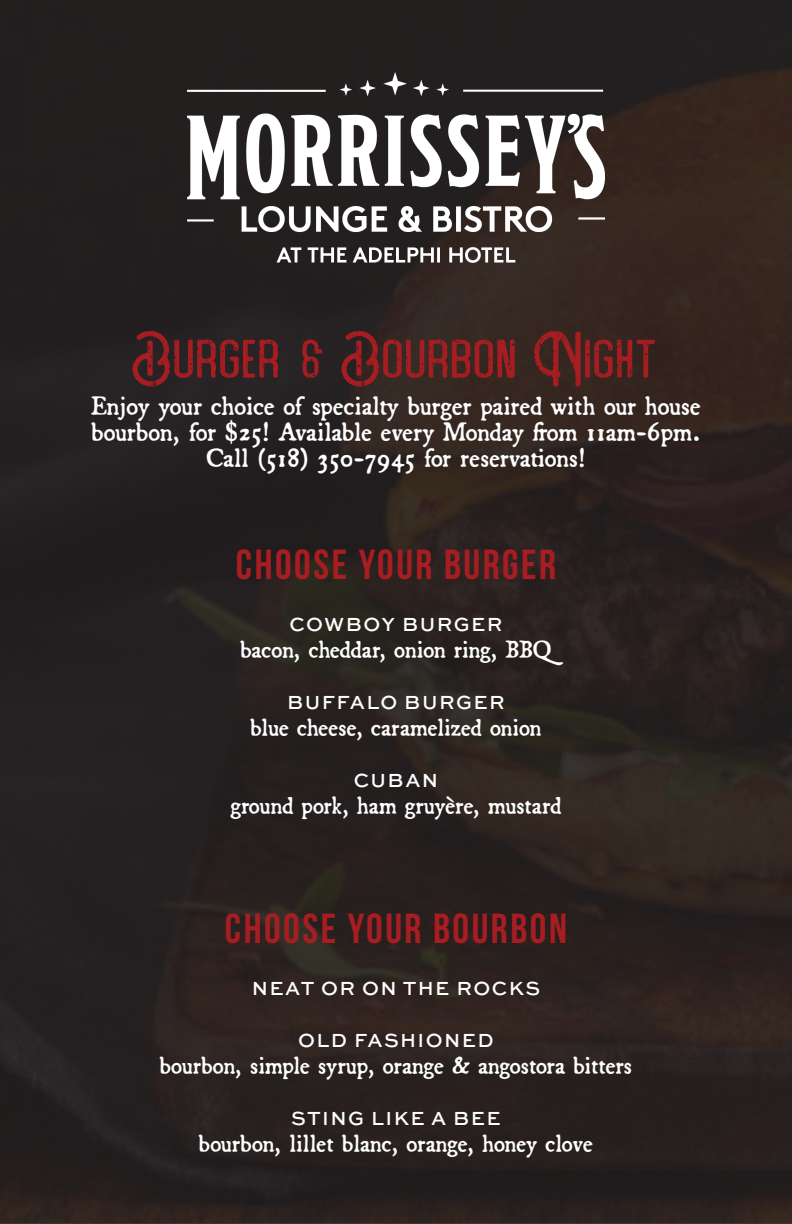
<style>
.page{position:relative;width:792px;height:1224px;background:#fff}
.page>*{position:absolute;margin:0;border:0;box-sizing:border-box;transform-origin:0 0}
.t1{font:60px "Artefak Vintage Typeface";color:#a71d21}
.t2{font:700 42px "Bebas Neue";letter-spacing:.06em;color:#a71d21}
.t3{font:28px/26px "Broadsheet";color:#fff}
.t4{font:26px "Broadsheet";color:#fff}
.t5{font:500 20px "Sweet Sans Pro";letter-spacing:.07em;color:#fff}
</style>
<div class="page">
<div style="left:0;top:0;width:792px;height:1224px;background:linear-gradient(to right,#232021,#2f231f)"></div>
<img style="left:187px;top:72px;width:418px;height:193px">
<p class="t1" style="left:133px;top:322px;width:528px">Burger &amp; Bourbon Night</p>
<p class="t3" style="left:91px;top:390px;width:611px">Enjoy your choice of specialty burger paired with our house bourbon, for $25! Available every Monday from 11am-6pm.</p>
<p class="t3" style="left:206px;top:442px;width:381px">Call (518) 350-7945 for reservations!</p>
<p class="t2" style="left:236px;top:541px;width:322px">CHOOSE YOUR BURGER</p>
<p class="t5" style="left:289px;top:609px;width:215px">COWBOY BURGER</p>
<p class="t4" style="left:241px;top:629px;width:312px">bacon, cheddar, onion ring, BBQ</p>
<p class="t5" style="left:287px;top:687px;width:219px">BUFFALO BURGER</p>
<p class="t4" style="left:250px;top:707px;width:293px">blue cheese, caramelized onion</p>
<p class="t5" style="left:354px;top:765px;width:86px">CUBAN</p>
<p class="t4" style="left:230px;top:785px;width:333px">ground pork, ham gruyère, mustard</p>
<p class="t2" style="left:225px;top:905px;width:344px">CHOOSE YOUR BOURBON</p>
<p class="t5" style="left:252px;top:973px;width:290px">NEAT OR ON THE ROCKS</p>
<p class="t5" style="left:298px;top:1025px;width:197px">OLD FASHIONED</p>
<p class="t4" style="left:160px;top:1045px;width:474px">bourbon, simple syrup, orange &amp; angostora bitters</p>
<p class="t5" style="left:291px;top:1103px;width:211px">STING LIKE A BEE</p>
<p class="t4" style="left:199px;top:1123px;width:396px">bourbon, lillet blanc, orange, honey clove</p>
</div>
